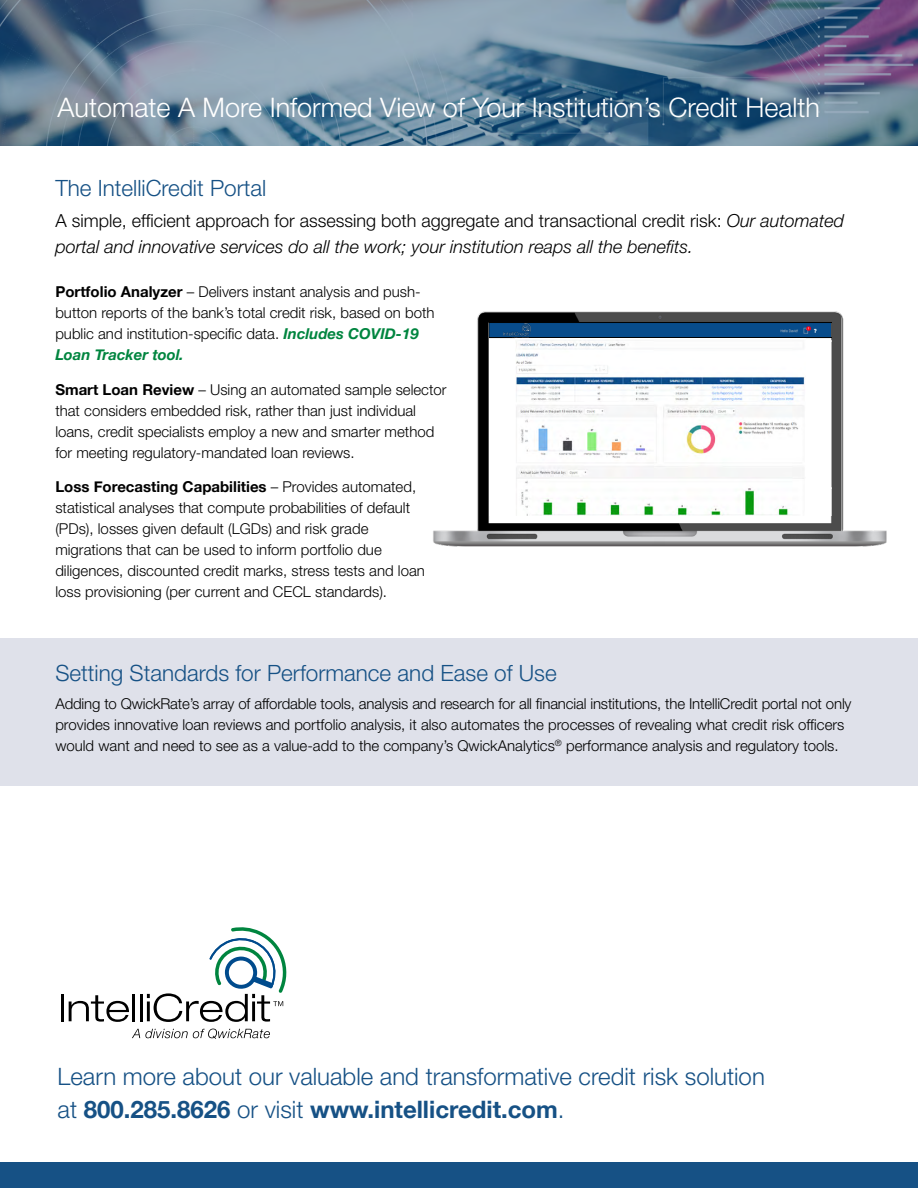
<style>
.page{position:relative;width:918px;height:1188px;background:#fff}
.page>*{position:absolute;margin:0;border:0;box-sizing:border-box;transform-origin:0 0}
.t1{font:300 27px "Helvetica Neue";color:#fff}
.t2{font:300 24px/33px "Helvetica Neue";color:#165185}
.t3{font:300 22.5px "Helvetica Neue";color:#165185}
.t4{font:italic 300 18px/25.5px "Helvetica Neue";color:#000}
.t5{font:300 15px/21px "Helvetica Neue";color:#000}
.s1{font-style:normal}
.s2{font-weight:700}
.s3{font-weight:700;font-style:italic;color:#00853f}
</style>
<div class="page">
<div style="left:0;top:638px;width:918px;height:148px;background:#dfe1ea"></div>
<img style="left:0;top:0;width:918px;height:146px">
<div style="left:0;top:1162px;width:918px;height:26px;background:#165185"></div>
<img style="left:433px;top:311px;width:454px;height:236px">
<svg style="left:489px;top:323px;width:342px;height:18px;background:#0f4c85"></svg>
<img style="left:503px;top:324px;width:28px;height:14px">
<img style="left:780px;top:326px;width:38px;height:7px">
<svg style="left:489px;top:341px;width:342px;height:174px"></svg>
<img style="left:516px;top:338px;width:290px;height:177px">
<hr style="left:61px;top:994px;width:3px;height:27px;background:#000">
<svg style="left:69px;top:995px;width:60px;height:27px"></svg>
<hr style="left:132px;top:994px;width:3px;height:27px;background:#000">
<hr style="left:140px;top:994px;width:3px;height:27px;background:#000">
<svg style="left:132px;top:1029px;width:138px;height:10px"></svg>
<svg style="left:147px;top:927px;width:140px;height:95px"></svg>
<h1 class="t1" style="left:58px;top:91px;width:764px">Automate A More Informed View of Your Institution’s Credit Health</h1>
<h3 class="t3" style="left:55px;top:175px;width:212px">The IntelliCredit Portal</h3>
<p class="t4" style="left:55px;top:208px;width:790px"><span class="s1">A simple, efficient approach for assessing both aggregate and transactional credit risk:</span> Our automated portal and innovative services do all the work; your institution reaps all the benefits.</p>
<p class="t5" style="left:55px;top:281px;width:381px"><span class="s2">Portfolio Analyzer</span> – Delivers instant analysis and push&shy;button reports of the bank’s total credit risk, based on both public and institution-specific data. <span class="s3">Includes COVID-19<br>Loan Tracker tool.</span></p>
<p class="t5" style="left:55px;top:379px;width:393px"><span class="s2">Smart Loan Review</span> – Using an automated sample selector that considers embedded risk, rather than just individual loans, credit specialists employ a new and smarter method for meeting regulatory-mandated loan reviews.</p>
<p class="t5" style="left:55px;top:476px;width:371px"><span class="s2">Loss Forecasting Capabilities</span> – Provides automated, statistical analyses that compute probabilities of default (PDs), losses given default (LGDs) and risk grade migrations that can be used to inform portfolio due diligences, discounted credit marks, stress tests and loan loss provisioning (per current and CECL standards).</p>
<h3 class="t3" style="left:55px;top:659px;width:503px">Setting Standards for Performance and Ease of Use</h3>
<p class="t5" style="left:55px;top:693px;width:798px">Adding to QwickRate’s array of affordable tools, analysis and research for all financial institutions, the IntelliCredit portal not only provides innovative loan reviews and portfolio analysis, it also automates the processes of revealing what credit risk officers would want and need to see as a value-add to the company’s QwickAnalytics<sup>®</sup> performance analysis and regulatory tools.</p>
<h2 class="t2" style="left:58px;top:1059px;width:709px">Learn more about our valuable and transformative credit risk solution at <span class="s2">800.285.8626</span> or visit <span class="s2">www.intellicredit.com</span>.</h2>
</div>
